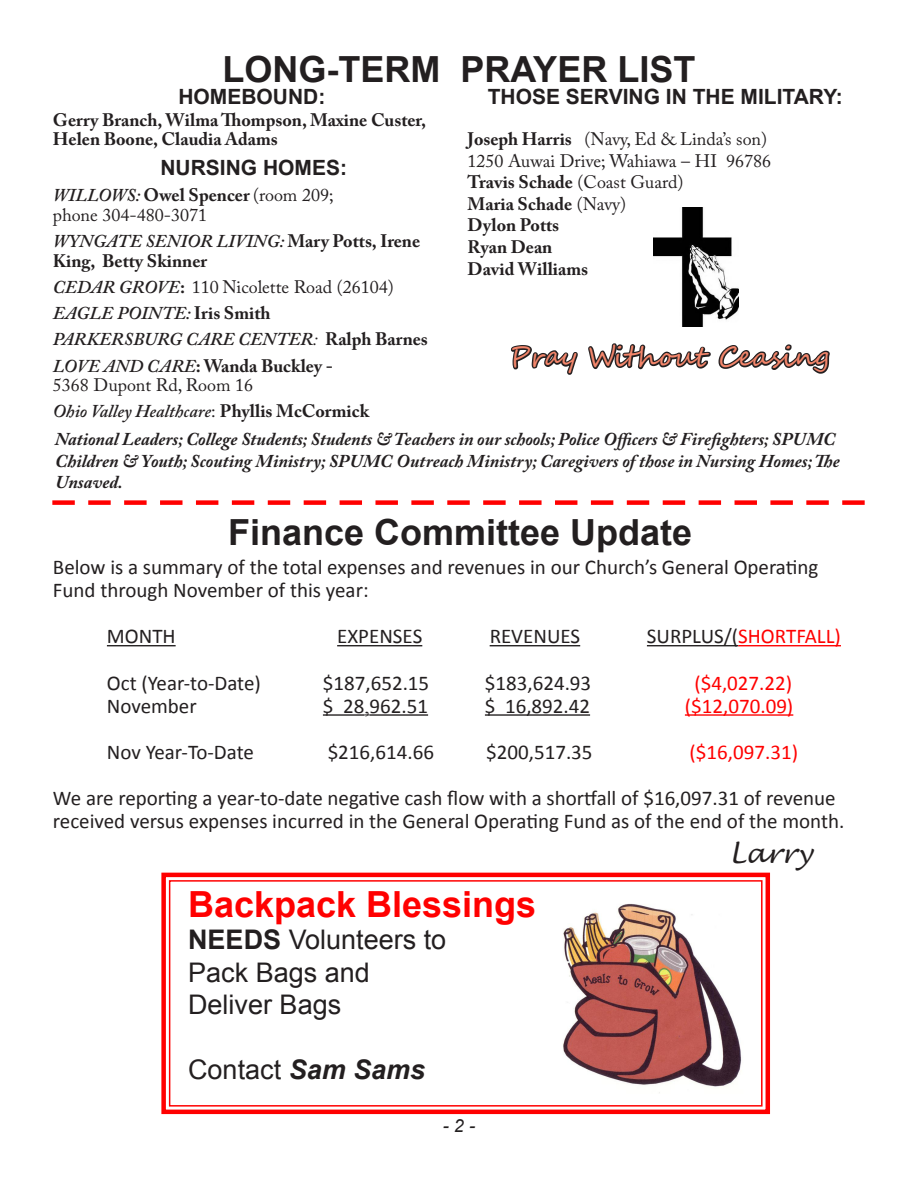
<style>
.page{position:relative;width:918px;height:1188px;background:#fff}
.page>*{position:absolute;margin:0;border:0;box-sizing:border-box;transform-origin:0 0}
.t1{font:700 36px "Arial";color:#231f20}
.t2{font:700 36px "Arial";color:#f00}
.t3{font:27px "Arial";color:#231f20}
.t4{font:27px "Segoe Script";color:#f4866b}
.t5{font:italic 27px "Lucida Handwriting";color:#231f20}
.t6{font:21px/23.1px "Calibri";color:#231f20}
.t7{font:21px "Calibri";color:#f00}
.t8{font:700 21px "Arial";color:#231f20}
.t9{font:italic 700 18px/21.6px "Adobe Caslon Pro";color:#231f20}
.t10{font:700 18px/19.5px "Adobe Caslon Pro";color:#231f20}
.t11{font:18px/19.5px "Adobe Caslon Pro";color:#231f20}
.t12{font:italic 600 18px "Adobe Caslon Pro";color:#231f20}
.t13{font:italic 18px "Arial";color:#231f20}
.s1{font-weight:600;font-style:italic}
.s2{font-weight:700}
.s3{font-weight:700;font-style:normal}
.s4{font-weight:400}
.s5{font-weight:400;font-style:normal}
.s6{color:#231f20}
.s7{font-family:"Times New Roman"}
.s8{font-weight:700;font-style:italic}
</style>
<div class="page">
<img style="left:653px;top:207px;width:86px;height:96px">
<svg style="left:55px;top:500px;width:807px;height:5px"></svg>
<svg style="left:511px;top:345px;width:67px;height:30px"></svg>
<svg style="left:588px;top:303px;width:242px;height:71px"></svg>
<hr style="left:107px;top:645px;width:69px;height:1px;background:#231f20">
<hr style="left:337px;top:645px;width:85px;height:1px;background:#231f20">
<hr style="left:490px;top:645px;width:90px;height:1px;background:#231f20">
<hr style="left:647px;top:645px;width:91px;height:1px;background:#231f20">
<hr style="left:738px;top:645px;width:103px;height:1px;background:#f00">
<hr style="left:323px;top:714px;width:41px;height:2px;background:#231f20">
<hr style="left:370px;top:714px;width:58px;height:2px;background:#231f20">
<hr style="left:485px;top:714px;width:105px;height:2px;background:#231f20">
<hr style="left:685px;top:714px;width:108px;height:2px;background:#f00">
<svg style="left:161px;top:872px;width:609px;height:243px"></svg>
<div style="left:169px;top:880px;width:594px;height:227px;border:2px solid #f00"></div>
<img style="left:553px;top:899px;width:192px;height:195px">
<p class="t1" style="left:223px;top:46px;width:474px">LONG-TERM PRAYER LIST</p>
<p class="t8" style="left:178px;top:82px;width:148px">HOMEBOUND:</p>
<p class="t8" style="left:488px;top:83px;width:357px">THOSE SERVING IN THE MILITARY:</p>
<p class="t10" style="left:53px;top:110px;width:375px">Gerry Branch, Wilma Thompson, Maxine Custer,<br>Helen Boone, Claudia Adams</p>
<p class="t8" style="left:160px;top:154px;width:188px">NURSING HOMES:</p>
<p class="t11" style="left:53px;top:185px;width:282px"><span class="s1">WILLOWS:</span> <span class="s2">Owel Spencer</span> (room 209; phone 304-480-3071</p>
<p class="t10" style="left:53px;top:231px;width:369px"><span class="s1">WYNGATE SENIOR LIVING:</span> Mary Potts, Irene<br>King, Betty Skinner</p>
<p class="t11" style="left:53px;top:277px;width:342px"><span class="s1">CEDAR GROVE</span><span class="s2">:</span> 110 Nicolette Road (26104)</p>
<p class="t12" style="left:53px;top:302px;width:219px">EAGLE POINTE: <span class="s3">Iris Smith</span></p>
<p class="t12" style="left:53px;top:329px;width:377px">PARKERSBURG CARE CENTER<span class="s4">:</span> <span class="s3">Ralph Barnes</span></p>
<p class="t11" style="left:53px;top:356px;width:281px"><span class="s1">LOVE AND CARE</span><span class="s2">: Wanda Buckley -<br></span>5368 Dupont Rd, Room 16</p>
<p class="t12" style="left:53px;top:401px;width:318px">Ohio Valley Healthcare<span class="s5">:</span> <span class="s3">Phyllis McCormick</span></p>
<p class="t11" style="left:468px;top:129px;width:301px"><span class="s2">Joseph Harris</span> (Navy, Ed &amp; Linda’s son)</p>
<p class="t11" style="left:468px;top:151px;width:305px">1250 Auwai Drive; Wahiawa – HI 96786</p>
<p class="t10" style="left:468px;top:172px;width:217px">Travis Schade <span class="s4">(Coast Guard)</span></p>
<p class="t10" style="left:468px;top:194px;width:160px">Maria Schade <span class="s4">(Navy)</span></p>
<p class="t10" style="left:468px;top:215px;width:93px">Dylon Potts</p>
<p class="t10" style="left:468px;top:237px;width:86px">Ryan Dean</p>
<p class="t10" style="left:468px;top:259px;width:122px">David Williams</p>
<p class="t4" style="left:510px;top:335px;width:321px">Pray Without Ceasing</p>
<p class="t9" style="left:55px;top:428px;width:786px">National Leaders; College Students; Students &amp; Teachers in our schools; Police Officers &amp; Firefighters; SPUMC<br>Children &amp; Youth; Scouting Ministry; SPUMC Outreach Ministry; Caregivers of those in Nursing Homes; The<br>Unsaved.</p>
<p class="t1" style="left:228px;top:508px;width:466px">Finance Committee Update</p>
<p class="t6" style="left:53px;top:556px;width:767px">Below is a summary of the total expenses and revenues in our Church’s General Operating<br>Fund through November of this year:</p>
<p class="t6" style="left:107px;top:625px;width:70px">MONTH</p>
<p class="t6" style="left:337px;top:625px;width:87px">EXPENSES</p>
<p class="t6" style="left:490px;top:625px;width:92px">REVENUES</p>
<p class="t7" style="left:647px;top:623px;width:196px"><span class="s6">SURPLUS/(</span>SHORTFALL)</p>
<p class="t6" style="left:107px;top:671px;width:156px">Oct (Year-to-Date)</p>
<p class="t6" style="left:323px;top:671px;width:108px">$187,652.15</p>
<p class="t6" style="left:485px;top:671px;width:108px">$183,624.93</p>
<p class="t7" style="left:694px;top:669px;width:99px">($4,027.22)</p>
<p class="t6" style="left:107px;top:694px;width:91px">November</p>
<p class="t6" style="left:323px;top:694px;width:107px">$ 28<span class="s7">,</span>962.51</p>
<p class="t6" style="left:485px;top:694px;width:107px">$ 16,892.42</p>
<p class="t7" style="left:685px;top:692px;width:110px">($12,070.09)</p>
<p class="t6" style="left:107px;top:740px;width:149px">Nov Year-To-Date</p>
<p class="t6" style="left:328px;top:740px;width:108px">$216,614.66</p>
<p class="t6" style="left:486px;top:740px;width:108px">$200,517.35</p>
<p class="t7" style="left:690px;top:739px;width:110px">($16,097.31)</p>
<p class="t6" style="left:53px;top:787px;width:793px">We are reporting a year-to-date negative cash flow with a shortfall of $16,097.31 of revenue received versus expenses incurred in the General Operating Fund as of the end of the month.</p>
<p class="t2" style="left:188px;top:880px;width:350px">Backpack Blessings</p>
<p class="t3" style="left:188px;top:922px;width:260px"><span class="s2">NEEDS</span> Volunteers to</p>
<p class="t3" style="left:188px;top:955px;width:183px">Pack Bags and</p>
<p class="t3" style="left:188px;top:987px;width:155px">Deliver Bags</p>
<p class="t3" style="left:188px;top:1052px;width:239px">Contact <span class="s8">Sam Sams</span></p>
<p class="t13" style="left:443px;top:1114px;width:34px">- 2 -</p>
<p class="t5" style="left:729px;top:837px;width:84px">Larry</p>
</div>
